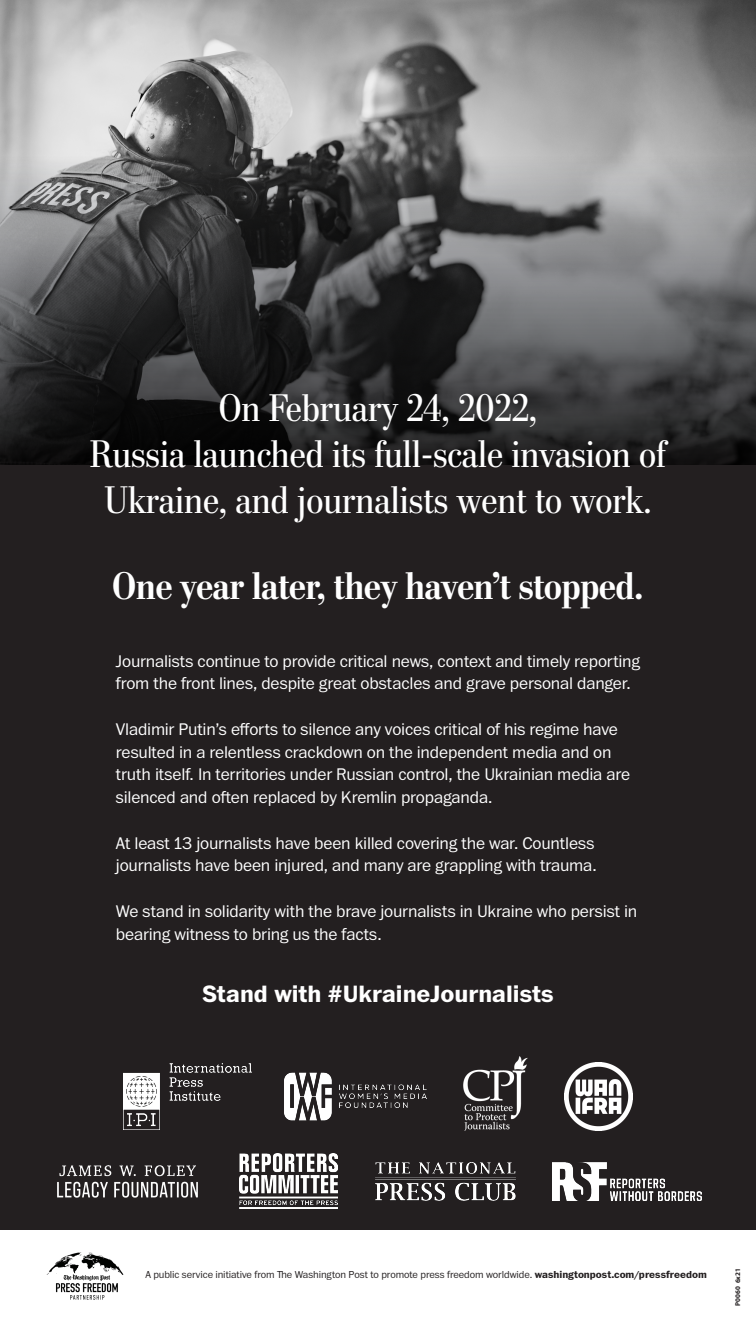
<style>
.page{position:relative;width:756px;height:1323px;background:#fff}
.page>*{position:absolute;margin:0;border:0;box-sizing:border-box;transform-origin:0 0}
.t1{font:300 38.5px/46.2px "Postoni";color:#fff;text-align:center}
.t2{font:700 38.5px "Postoni";color:#fff}
.t3{font:700 24.5px "Franklin ITC Std";color:#fff}
.t4{font:300 17.5px/22.8px "Franklin ITC Std";letter-spacing:-.01em;color:#fff}
.t5{font:300 10.5px "Franklin ITC Std";letter-spacing:-.005em;color:#231f20}
.t6{font:700 7px "Myriad Pro";color:#231f20}
.s1{font-weight:700}
</style>
<div class="page">
<img style="left:46px;top:1253px;width:77px;height:46px">
<div style="left:0;top:0;width:756px;height:1229px;background:#231f20"></div>
<img style="left:0;top:0;width:756px;height:154px">
<svg style="left:0;top:154px;width:756px;height:311px"></svg>
<img style="left:124px;top:1064px;width:127px;height:65px">
<img style="left:284px;top:1072px;width:143px;height:49px">
<img style="left:464px;top:1057px;width:64px;height:73px">
<img style="left:564px;top:1062px;width:68px;height:68px">
<img style="left:57px;top:1164px;width:141px;height:34px">
<img style="left:375px;top:1162px;width:140px;height:38px">
<img style="left:552px;top:1162px;width:150px;height:38px">
<img style="left:239px;top:1154px;width:99px;height:55px">
<p class="t1" style="left:219px;top:385px;width:320px">On February 24, 2022,</p>
<p class="t1" style="left:90px;top:431px;width:578px">Russia launched its full-scale invasion of<br>Ukraine, and journalists went to work.</p>
<p class="t2" style="left:113px;top:564px;width:532px">One year later, they haven’t stopped.</p>
<p class="t4" style="left:116px;top:650px;width:526px">Journalists continue to provide critical news, context and timely reporting from the front lines, despite great obstacles and grave personal danger.</p>
<p class="t4" style="left:116px;top:718px;width:516px">Vladimir Putin’s efforts to silence any voices critical of his regime have resulted in a relentless crackdown on the independent media and on truth itself. In territories under Russian control, the Ukrainian media are silenced and often replaced by Kremlin propaganda.</p>
<p class="t4" style="left:116px;top:832px;width:482px">At least 13 journalists have been killed covering the war. Countless journalists have been injured, and many are grappling with trauma.</p>
<p class="t4" style="left:116px;top:900px;width:523px">We stand in solidarity with the brave journalists in Ukraine who persist in bearing witness to bring us the facts.</p>
<p class="t3" style="left:202px;top:980px;width:353px">Stand with #UkraineJournalists</p>
<p class="t5" style="left:145px;top:1270px;width:563px">A public service initiative from The Washington Post to promote press freedom worldwide. <span class="s1">washingtonpost.com/pressfreedom</span></p>
<p class="t6" style="left:733px;top:1306px;width:39px;rotate:-90deg">P0060 6x21</p>
</div>
